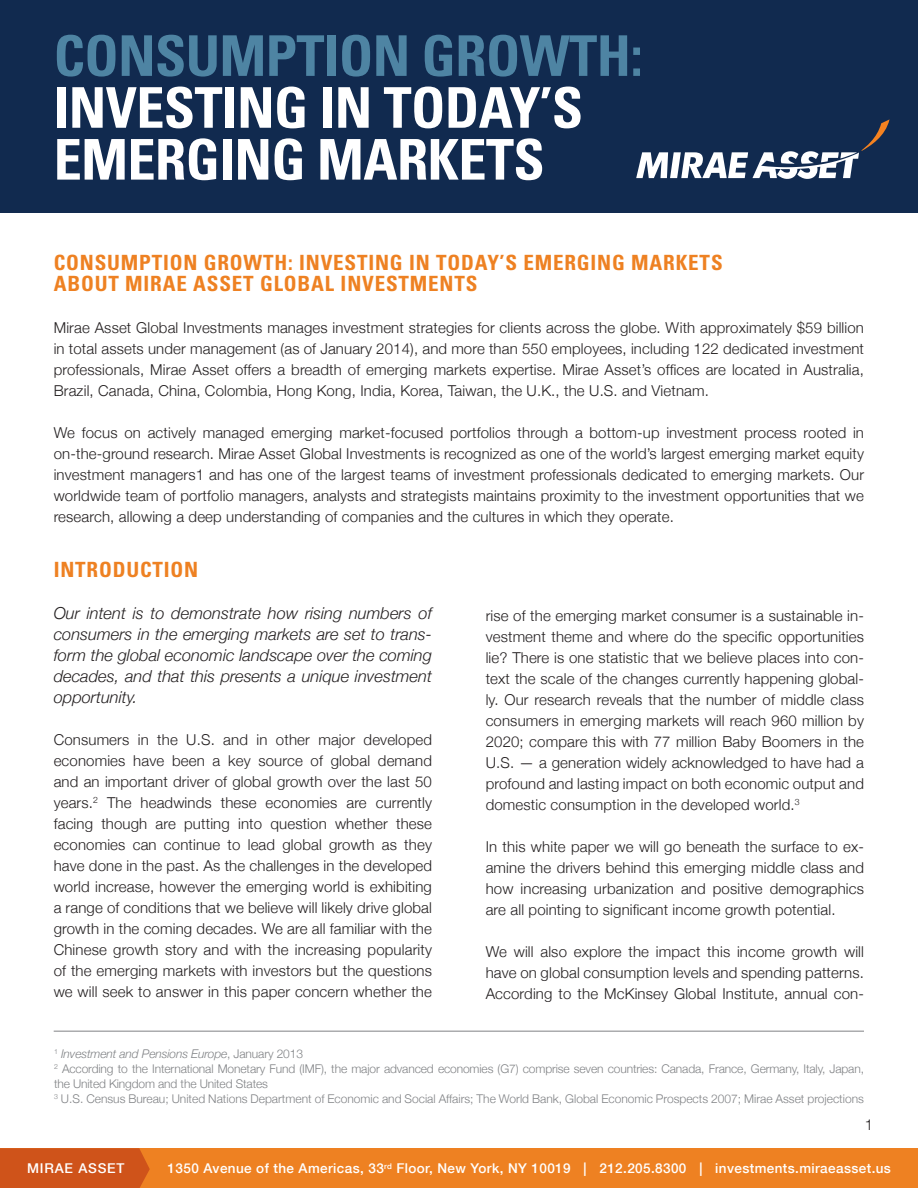
<style>
.page{position:relative;width:918px;height:1188px;background:#fff}
.page>*{position:absolute;margin:0;border:0;box-sizing:border-box;transform-origin:0 0}
.t1{font:700 condensed 56.25px/51.9px "Univers LT Std";letter-spacing:-.01em;color:#fff}
.t2{font:700 condensed 56.25px "Univers LT Std";letter-spacing:-.01em;color:#4e84a3}
.t3{font:700 condensed 21px "Univers LT Std";letter-spacing:.04em;color:#ee8122}
.t4{font:italic 300 16.5px/21px "Helvetica Neue";color:#231f20;text-align:justify}
.t5{font:300 15px/21px "Helvetica Neue";letter-spacing:.01em;color:#231f20;text-align:justify}
.t6{font:500 13.5px "Helvetica Neue";letter-spacing:.03em;color:#fff}
.t7{font:500 13.5px "Helvetica Neue";letter-spacing:.06em;color:#fff}
.t8{font:300 12px/15px "Helvetica Neue";letter-spacing:-.01em;color:#808285}
.t9{font:italic 300 12px "Helvetica Neue";letter-spacing:-.01em;color:#808285}
.s1{font-style:normal}
</style>
<div class="page">
<div style="left:0;top:1148px;width:918px;height:40px;background:#ee8122"></div>
<div style="left:0;top:1148px;width:150px;height:40px;background:#cf531a"></div>
<div style="left:0;top:0;width:918px;height:213px;background:#112a4f"></div>
<svg style="left:636px;top:119px;width:254px;height:60px"></svg>
<hr style="left:54px;top:1031px;width:810px;height:1px;background:#808285">
<p class="t2" style="left:54px;top:21px;width:591px">CONSUMPTION GROWTH:</p>
<p class="t1" style="left:54px;top:82px;width:531px">INVESTING IN TODAY’S<br>EMERGING MARKETS</p>
<p class="t3" style="left:54px;top:249px;width:670px">CONSUMPTION GROWTH: INVESTING IN TODAY’S EMERGING MARKETS</p>
<p class="t3" style="left:54px;top:270px;width:425px">ABOUT MIRAE ASSET GLOBAL INVESTMENTS</p>
<p class="t5" style="left:54px;top:316px;width:812px">Mirae Asset Global Investments manages investment strategies for clients across the globe. With approximately $59 billion in total assets under management (as of January 2014), and more than 550 employees, including 122 dedicated investment professionals, Mirae Asset offers a breadth of emerging markets expertise. Mirae Asset’s offices are located in Australia, Brazil, Canada, China, Colombia, Hong Kong, India, Korea, Taiwan, the U.K., the U.S. and Vietnam.</p>
<p class="t5" style="left:54px;top:421px;width:812px">We focus on actively managed emerging market-focused portfolios through a bottom-up investment process rooted in on-the-ground research. Mirae Asset Global Investments is recognized as one of the world’s largest emerging market equity investment managers1 and has one of the largest teams of investment professionals dedicated to emerging markets. Our worldwide team of portfolio managers, analysts and strategists maintains proximity to the investment opportunities that we research, allowing a deep understanding of companies and the cultures in which they operate.</p>
<p class="t3" style="left:54px;top:557px;width:146px">INTRODUCTION</p>
<p class="t4" style="left:54px;top:602px;width:380px">Our intent is to demonstrate how rising numbers of consumers in the emerging markets are set to trans&shy;form the global economic landscape over the coming decades, and that this presents a unique investment opportunity.</p>
<p class="t5" style="left:54px;top:729px;width:380px">Consumers in the U.S. and in other major developed economies have been a key source of global demand and an important driver of global growth over the last 50 years.<sup>2</sup> The headwinds these economies are currently facing though are putting into question whether these economies can continue to lead global growth as they have done in the past. As the challenges in the developed world increase, however the emerging world is exhibiting a range of conditions that we believe will likely drive global growth in the coming decades. We are all familiar with the Chinese growth story and with the increasing popularity of the emerging markets with investors but the questions we will seek to answer in this paper concern whether the</p>
<p class="t5" style="left:486px;top:604px;width:380px">rise of the emerging market consumer is a sustainable in&shy;vestment theme and where do the specific opportunities lie? There is one statistic that we believe places into con&shy;text the scale of the changes currently happening global&shy;ly. Our research reveals that the number of middle class consumers in emerging markets will reach 960 million by 2020; compare this with 77 million Baby Boomers in the U.S. — a generation widely acknowledged to have had a profound and lasting impact on both economic output and domestic consumption in the developed world.<sup>3</sup></p>
<p class="t5" style="left:486px;top:835px;width:380px">In this white paper we will go beneath the surface to ex&shy;amine the drivers behind this emerging middle class and how increasing urbanization and positive demographics are all pointing to significant income growth potential.</p>
<p class="t5" style="left:486px;top:940px;width:380px">We will also explore the impact this income growth will have on global consumption levels and spending patterns.<br>According to the McKinsey Global Institute, annual con-</p>
<p class="t9" style="left:54px;top:1044px;width:251px"><sup>1</sup> Investment and Pensions Europe<span class="s1">, January 2013</span></p>
<p class="t8" style="left:54px;top:1060px;width:812px"><sup>2</sup> According to the International Monetary Fund (IMF), the major advanced economies (G7) comprise seven countries: Canada, France, Germany, Italy, Japan, the United Kingdom and the United States</p>
<p class="t8" style="left:54px;top:1090px;width:811px"><sup>3</sup> U.S. Census Bureau; United Nations Department of Economic and Social Affairs; The World Bank, Global Economic Prospects 2007; Mirae Asset projections</p>
<p class="t5" style="left:865px;top:1113px;width:10px">1</p>
<p class="t7" style="left:27px;top:1158px;width:99px">MIRAE ASSET</p>
<p class="t6" style="left:168px;top:1158px;width:725px">1350 Avenue of the Americas, 33<sup>rd</sup> Floor, New York, NY 10019 | 212.205.8300 | investments.miraeasset.us</p>
</div>
